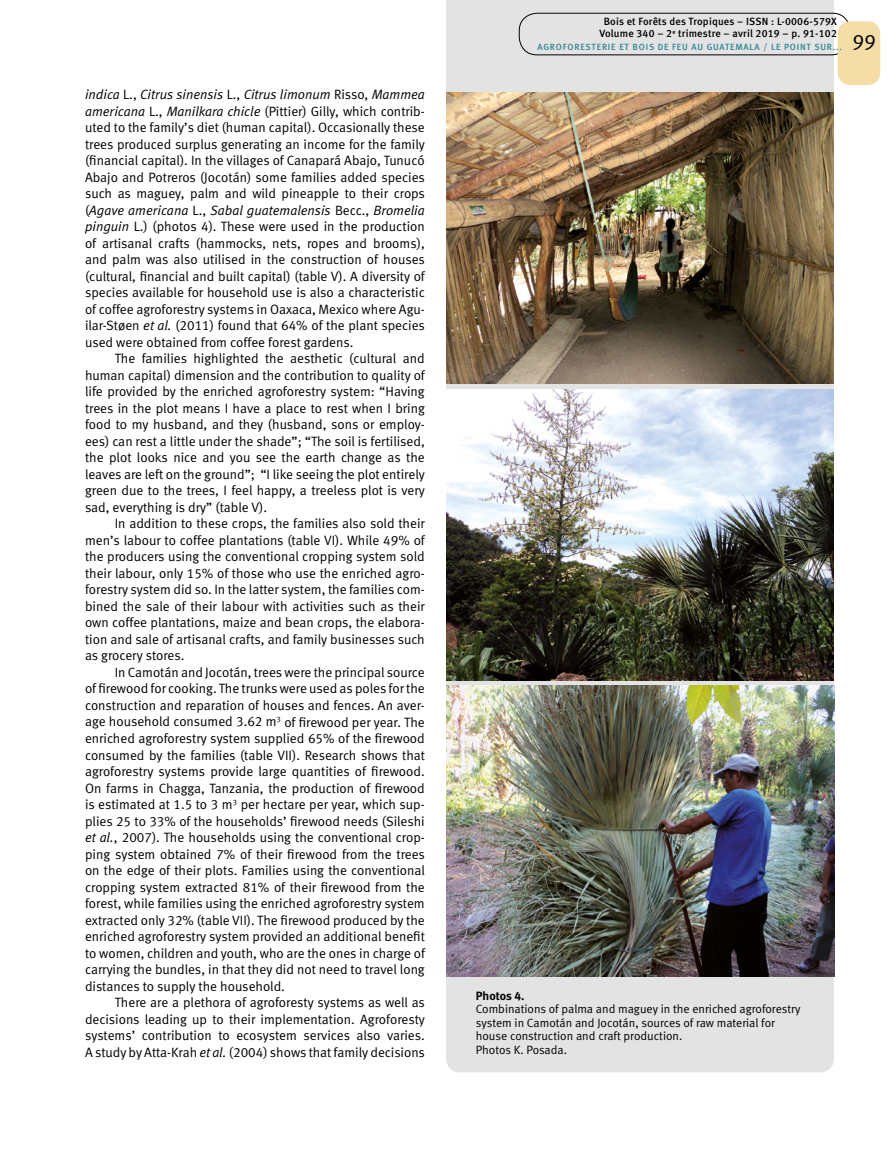
<style>
.page{position:relative;width:893px;height:1149px;background:#fff}
.page>*{position:absolute;margin:0;border:0;box-sizing:border-box;transform-origin:0 0}
.t1{font:21px "Meta Normal LF";color:#000}
.t2{font:13.5px/16.5px "Meta Normal LF";color:#000;text-align:justify}
.t3{font:12px/13.5px "Meta Normal LF";color:#000}
.t4{font:12px "Meta Bold LF";color:#000}
.t5{font:10.5px/12px "Meta Medium LF";letter-spacing:.02em;color:#000;text-align:center}
.t6{font:9px "Meta Medium LF";letter-spacing:.09em;color:#2f8593}
.s1{font-style:italic}
</style>
<div class="page">
<div style="left:446px;top:0;width:388px;height:1071px;background:#e3e3e3"></div>
<img style="left:446px;top:92px;width:388px;height:291px">
<img style="left:446px;top:389px;width:388px;height:291px">
<img style="left:446px;top:685px;width:388px;height:290px">
<div style="left:519px;top:13px;width:331px;height:42px;border:1px solid #000;border-radius:18px"></div>
<div style="left:838px;top:21px;width:42px;height:64px;background:#f4dea6;border-radius:13px"></div>
<p class="t2" style="left:85px;top:86px;width:341px"><span class="s1">indica</span> L., <span class="s1">Citrus sinensis</span> L., <span class="s1">Citrus limonum</span> Risso, <span class="s1">Mammea americana</span> L., <span class="s1">Manilkara chicle</span> (Pittier) Gilly, which contrib&shy;uted to the family’s diet (human capital). Occasionally these trees produced surplus generating an income for the family (financial capital). In the villages of Canapará Abajo, Tunucó Abajo and Potreros (Jocotán) some families added species such as maguey, palm and wild pineapple to their crops (<span class="s1">Agave americana</span> L., <span class="s1">Sabal guatemalensis</span> Becc., <span class="s1">Bromelia pinguin</span> L.) (photos 4). These were used in the production of artisanal crafts (hammocks, nets, ropes and brooms), and palm was also utilised in the construction of houses (cultural, financial and built capital) (table V). A diversity of species available for household use is also a characteristic of coffee agroforestry systems in Oaxaca, Mexico where Agu&shy;ilar-Støen <span class="s1">et al.</span> (2011) found that 64% of the plant species used were obtained from coffee forest gardens.</p>
<p class="t2" style="left:85px;top:350px;width:341px;text-indent:30px">The families highlighted the aesthetic (cultural and human capital) dimension and the contribution to quality of life provided by the enriched agroforestry system: “Having trees in the plot means I have a place to rest when I bring food to my husband, and they (husband, sons or employ&shy;ees) can rest a little under the shade”; “The soil is fertilised, the plot looks nice and you see the earth change as the leaves are left on the ground”; “I like seeing the plot entirely green due to the trees, I feel happy, a treeless plot is very sad, everything is dry” (table V).</p>
<p class="t2" style="left:85px;top:515px;width:341px;text-indent:30px">In addition to these crops, the families also sold their men’s labour to coffee plantations (table VI). While 49% of the producers using the conventional cropping system sold their labour, only 15% of those who use the enriched agro&shy;forestry system did so. In the latter system, the families com&shy;bined the sale of their labour with activities such as their own coffee plantations, maize and bean crops, the elabora&shy;tion and sale of artisanal crafts, and family businesses such as grocery stores.</p>
<p class="t2" style="left:85px;top:663px;width:341px;text-indent:30px">In Camotán and Jocotán, trees were the principal source of firewood for cooking. The trunks were used as poles for the construction and reparation of houses and fences. An aver&shy;age household consumed 3.62 m<sup>3</sup> of firewood per year. The enriched agroforestry system supplied 65% of the firewood consumed by the families (table VII). Research shows that agroforestry systems provide large quantities of firewood.<br>On farms in Chagga, Tanzania, the production of firewood is estimated at 1.5 to 3 m<sup>3</sup> per hectare per year, which sup&shy;plies 25 to 33% of the households’ firewood needs (Sileshi <span class="s1">et al.</span>, 2007). The households using the conventional crop&shy;ping system obtained 7% of their firewood from the trees on the edge of their plots. Families using the conventional cropping system extracted 81% of their firewood from the forest, while families using the enriched agroforestry system extracted only 32% (table VII). The firewood produced by the enriched agroforestry system provided an additional benefit to women, children and youth, who are the ones in charge of carrying the bundles, in that they did not need to travel long distances to supply the household.</p>
<p class="t2" style="left:85px;top:993px;width:341px;text-indent:30px">There are a plethora of agroforesty systems as well as decisions leading up to their implementation. Agroforesty systems’ contribution to ecosystem services also varies.<br>A study by Atta-Krah <span class="s1">et al.</span> (2004) shows that family decisions</p>
<p class="t5" style="left:599px;top:16px;width:239px">Bois et Forêts des Tropiques – ISSN : L-0006-579X<br>Volume 340 – 2<sup>e</sup> trimestre – avril 2019 – p. 91-102</p>
<p class="t6" style="left:537px;top:41px;width:306px">AGROFORESTERIE ET BOIS DE FEU AU GUATEMALA / LE POINT SUR...</p>
<h1 class="t1" style="left:852px;top:30px;width:25px">99</h1>
<p class="t4" style="left:476px;top:988px;width:50px">Photos 4.</p>
<p class="t3" style="left:476px;top:1001px;width:326px">Combinations of palma and maguey in the enriched agroforestry system in Camotán and Jocotán, sources of raw material for house construction and craft production.<br>Photos K. Posada.</p>
</div>
